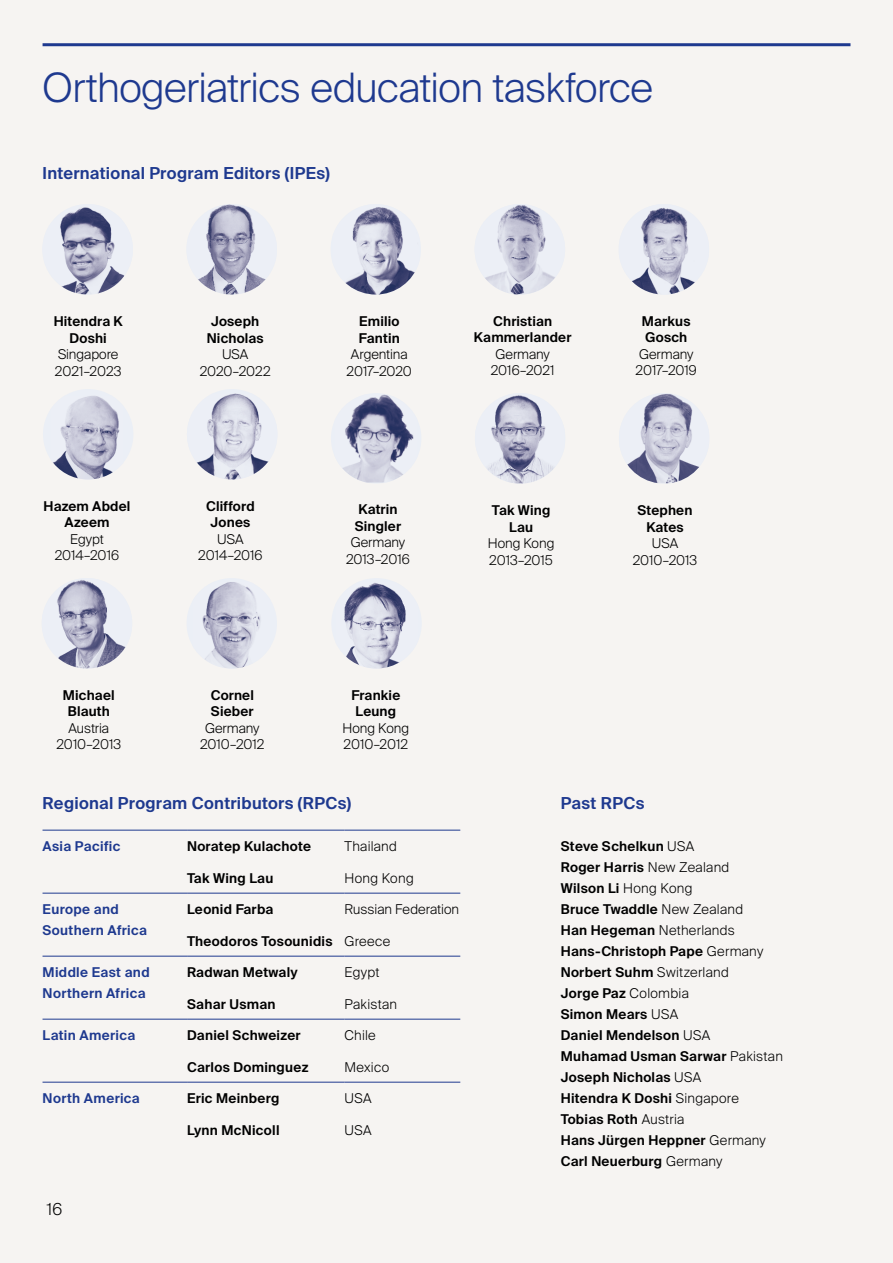
<style>
.page{position:relative;width:893px;height:1263px;background:#f6f4f2}
.page>*{position:absolute;margin:0;border:0;box-sizing:border-box;transform-origin:0 0}
.t1{font:300 40.5px "Suisse Intl";letter-spacing:-.015em;color:#1e398f}
.t2{font:600 16.5px "Suisse Intl";letter-spacing:.02em;color:#1e398f}
.t3{font:300 16.5px "Suisse Intl";color:#000}
.t4{font:600 13.5px/21px "Suisse Intl";letter-spacing:.02em;color:#000;text-align:center}
.t5{font:300 13.5px/16.5px "Suisse Intl";color:#000;text-align:center}
.t6{font:600 13.5px/21px "Suisse Intl";letter-spacing:.025em;color:#1e398f}
.t7{font:300 13.5px "Suisse Intl";letter-spacing:.025em;color:#000}
.s1{font-weight:300}
</style>
<div class="page">
<hr style="left:43px;top:43px;width:807px;height:3px;background:#1e398f">
<hr style="left:43px;top:830px;width:144px;height:1px;background:#1e398f">
<hr style="left:187px;top:830px;width:157px;height:1px;background:#1e398f">
<hr style="left:344px;top:830px;width:116px;height:1px;background:#1e398f">
<hr style="left:43px;top:893px;width:144px;height:1px;background:#1e398f">
<hr style="left:187px;top:893px;width:157px;height:1px;background:#1e398f">
<hr style="left:344px;top:893px;width:116px;height:1px;background:#1e398f">
<hr style="left:43px;top:956px;width:144px;height:1px;background:#1e398f">
<hr style="left:187px;top:956px;width:157px;height:1px;background:#1e398f">
<hr style="left:344px;top:956px;width:116px;height:1px;background:#1e398f">
<hr style="left:43px;top:1019px;width:144px;height:1px;background:#1e398f">
<hr style="left:187px;top:1019px;width:157px;height:1px;background:#1e398f">
<hr style="left:344px;top:1019px;width:116px;height:1px;background:#1e398f">
<hr style="left:43px;top:1082px;width:144px;height:1px;background:#1e398f">
<hr style="left:187px;top:1082px;width:157px;height:1px;background:#1e398f">
<hr style="left:344px;top:1082px;width:116px;height:1px;background:#1e398f">
<img style="left:186px;top:204px;width:91px;height:91px;border-radius:45px">
<img style="left:42px;top:204px;width:91px;height:91px;border-radius:45px">
<div style="left:331px;top:393px;width:90px;height:91px;background:#ebeff6;border-radius:50%"></div>
<img style="left:343px;top:394px;width:71px;height:88px">
<img style="left:333px;top:205px;width:86px;height:90px">
<img style="left:475px;top:394px;width:90px;height:90px">
<img style="left:619px;top:204px;width:90px;height:91px;border-radius:43px">
<img style="left:42px;top:578px;width:90px;height:90px;border-radius:45px">
<img style="left:187px;top:393px;width:90px;height:86px">
<div style="left:331px;top:578px;width:91px;height:90px;background:#ebeff6;border-radius:50%"></div>
<img style="left:344px;top:583px;width:62px;height:85px">
<img style="left:475px;top:204px;width:90px;height:91px;border-radius:45px">
<img style="left:619px;top:393px;width:90px;height:90px">
<div style="left:43px;top:389px;width:90px;height:90px;background:#ebeff6;border-radius:50%"></div>
<img style="left:53px;top:396px;width:67px;height:83px">
<div style="left:187px;top:578px;width:90px;height:90px;background:#ebeff6;border-radius:50%"></div>
<img style="left:193px;top:582px;width:67px;height:86px">
<h1 class="t1" style="left:43px;top:64px;width:612px">Orthogeriatrics education taskforce</h1>
<p class="t2" style="left:43px;top:164px;width:289px">International Program Editors (IPEs)</p>
<p class="t4" style="left:54px;top:313px;width:71px;line-height:16.5px">Hitendra K<br>Doshi</p>
<p class="t5" style="left:55px;top:346px;width:68px;text-align:left">Singapore<br>2021–2023</p>
<p class="t4" style="left:44px;top:498px;width:88px;line-height:16.5px">Hazem Abdel<br>Azeem</p>
<p class="t5" style="left:55px;top:531px;width:66px">Egypt<br>2014–2016</p>
<p class="t4" style="left:207px;top:313px;width:59px;line-height:16.5px">Joseph<br>Nicholas</p>
<p class="t5" style="left:200px;top:346px;width:72px">USA<br>2020–2022</p>
<p class="t4" style="left:206px;top:498px;width:50px;line-height:16.5px">Clifford<br>Jones</p>
<p class="t5" style="left:198px;top:531px;width:66px">USA<br>2014–2016</p>
<p class="t4" style="left:359px;top:313px;width:42px;line-height:16.5px;text-align:left">Emilio<br>Fantin</p>
<p class="t5" style="left:347px;top:346px;width:67px">Argentina<br>2017–2020</p>
<p class="t4" style="left:355px;top:501px;width:48px;line-height:16.5px;text-align:left">Katrin<br>Singler</p>
<p class="t5" style="left:346px;top:534px;width:65px">Germany<br>2013–2016</p>
<p class="t4" style="left:474px;top:313px;width:99px;line-height:16.5px">Christian<br>Kammerlander</p>
<p class="t5" style="left:491px;top:346px;width:65px">Germany<br>2016–2021</p>
<p class="t4" style="left:492px;top:502px;width:60px;line-height:16.5px">Tak Wing<br>Lau</p>
<p class="t5" style="left:488px;top:535px;width:68px;text-align:left">Hong Kong<br>2013–2015</p>
<p class="t4" style="left:642px;top:313px;width:50px;line-height:16.5px;text-align:left">Markus<br>Gosch</p>
<p class="t5" style="left:636px;top:346px;width:63px;text-align:left">Germany<br>2017–2019</p>
<p class="t4" style="left:637px;top:502px;width:56px;line-height:16.5px">Stephen<br>Kates</p>
<p class="t5" style="left:633px;top:535px;width:66px">USA<br>2010–2013</p>
<p class="t4" style="left:63px;top:687px;width:53px;line-height:16.5px">Michael<br>Blauth</p>
<p class="t5" style="left:57px;top:720px;width:66px">Austria<br>2010–2013</p>
<p class="t4" style="left:211px;top:687px;width:45px;line-height:16.5px;text-align:left">Cornel<br>Sieber</p>
<p class="t5" style="left:200px;top:720px;width:66px">Germany<br>2010–2012</p>
<p class="t4" style="left:351px;top:687px;width:50px;line-height:16.5px">Frankie<br>Leung</p>
<p class="t5" style="left:342px;top:720px;width:68px;text-align:left">Hong Kong<br>2010–2012</p>
<p class="t2" style="left:43px;top:794px;width:310px">Regional Program Contributors (RPCs)</p>
<p class="t6" style="left:43px;top:836px;width:79px">Asia Pacific</p>
<p class="t4" style="left:187px;top:836px;width:126px">Noratep Kulachote</p>
<p class="t7" style="left:344px;top:838px;width:54px">Thailand</p>
<p class="t4" style="left:187px;top:867px;width:88px">Tak Wing Lau</p>
<p class="t7" style="left:344px;top:870px;width:71px">Hong Kong</p>
<p class="t6" style="left:43px;top:899px;width:106px">Europe and<br>Southern Africa</p>
<p class="t4" style="left:187px;top:899px;width:88px">Leonid Farba</p>
<p class="t5" style="left:344px;top:901px;width:116px">Russian Federation</p>
<p class="t4" style="left:187px;top:930px;width:205px">Theodoros Tosounidis <span class="s1">Greece</span></p>
<p class="t6" style="left:43px;top:962px;width:109px">Middle East and<br>Northern Africa</p>
<p class="t4" style="left:187px;top:962px;width:112px">Radwan Metwaly</p>
<p class="t5" style="left:344px;top:964px;width:37px">Egypt</p>
<p class="t4" style="left:187px;top:993px;width:90px">Sahar Usman</p>
<p class="t7" style="left:344px;top:996px;width:54px">Pakistan</p>
<p class="t6" style="left:43px;top:1025px;width:94px">Latin America</p>
<p class="t4" style="left:187px;top:1025px;width:115px">Daniel Schweizer</p>
<p class="t5" style="left:344px;top:1027px;width:33px">Chile</p>
<p class="t4" style="left:187px;top:1056px;width:123px">Carlos Dominguez</p>
<p class="t5" style="left:344px;top:1059px;width:46px">Mexico</p>
<p class="t6" style="left:43px;top:1088px;width:99px">North America</p>
<p class="t4" style="left:187px;top:1088px;width:94px">Eric Meinberg</p>
<p class="t5" style="left:344px;top:1090px;width:29px">USA</p>
<p class="t4" style="left:187px;top:1119px;width:94px">Lynn McNicoll</p>
<p class="t5" style="left:344px;top:1122px;width:29px">USA</p>
<p class="t3" style="left:47px;top:1200px;width:17px">16</p>
<p class="t2" style="left:561px;top:794px;width:85px">Past RPCs</p>
<p class="t4" style="left:561px;top:836px;width:224px;text-align:left">Steve Schelkun <span class="s1">USA<br></span>Roger Harris <span class="s1">New Zealand<br></span>Wilson Li <span class="s1">Hong Kong<br></span>Bruce Twaddle <span class="s1">New Zealand<br></span>Han Hegeman <span class="s1">Netherlands<br></span>Hans-Christoph Pape <span class="s1">Germany<br></span>Norbert Suhm <span class="s1">Switzerland<br></span>Jorge Paz <span class="s1">Colombia<br></span>Simon Mears <span class="s1">USA<br></span>Daniel Mendelson <span class="s1">USA<br></span>Muhamad Usman Sarwar <span class="s1">Pakistan<br></span>Joseph Nicholas <span class="s1">USA<br></span>Hitendra K Doshi <span class="s1">Singapore<br></span>Tobias Roth <span class="s1">Austria<br></span>Hans Jürgen Heppner <span class="s1">Germany<br></span>Carl Neuerburg <span class="s1">Germany</span></p>
</div>
